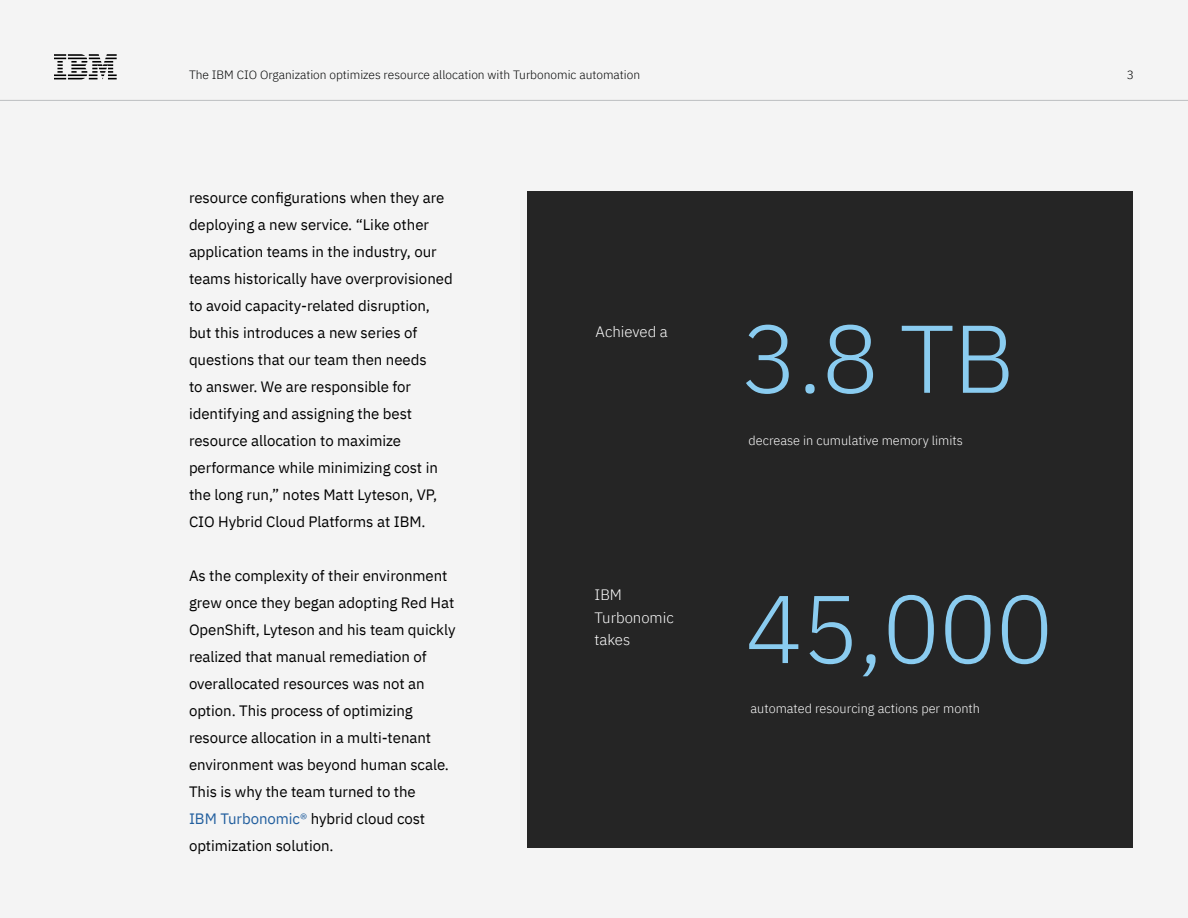
<style>
.page{position:relative;width:1188px;height:918px;background:#f4f4f4}
.page>*{position:absolute;margin:0;border:0;box-sizing:border-box;transform-origin:0 0}
.t1{font:300 96px "IBM Plex Sans";letter-spacing:-.01em;color:#8accf0}
.Body_copy{font:15px/27px "IBM Plex Sans";letter-spacing:-.005em;color:#000}
.t2{font:300 15px/22.5px "IBM Plex Sans";color:#fff}
.t3{font:300 12.75px "IBM Plex Sans";color:#fff}
.t4{font:300 12px "IBM Plex Sans";color:#000101}
.s1{color:#215e9e}
</style>
<div class="page">
<svg style="left:54px;top:54px;width:63px;height:25px"></svg>
<hr style="left:0;top:100px;width:1188px;height:1px;background:#bcbec0">
<div style="left:528px;top:191px;width:605px;height:657px;background:#252525"></div>
<p class="t4" style="left:189px;top:66px;width:453px">The IBM CIO Organization optimizes resource allocation with Turbonomic automation</p>
<p class="t4" style="left:1127px;top:66px;width:9px">3</p>
<p class="Body_copy" style="left:189px;top:183px;width:265px">resource configurations when they are deploying a new service. “Like other application teams in the industry, our teams historically have overprovisioned to avoid capacity-related disruption, but this introduces a new series of questions that our team then needs<br>to answer. We are responsible for identifying and assigning the best resource allocation to maximize performance while minimizing cost in the long run,” notes Matt Lyteson, VP, CIO Hybrid Cloud Platforms at IBM.</p>
<p class="Body_copy" style="left:189px;top:561px;width:268px">As the complexity of their environment grew once they began adopting Red Hat OpenShift, Lyteson and his team quickly realized that manual remediation of overallocated resources was not an option. This process of optimizing resource allocation in a multi-tenant environment was beyond human scale.<br>This is why the team turned to the<br><span class="s1">IBM Turbonomic®</span> hybrid cloud cost optimization solution.</p>
<p class="t2" style="left:596px;top:319px;width:74px">Achieved a</p>
<p class="t2" style="left:595px;top:582px;width:29px">IBM</p>
<p class="t2" style="left:595px;top:605px;width:81px">Turbonomic takes</p>
<p class="t1" style="left:741px;top:286px;width:275px">3.8 TB</p>
<p class="t3" style="left:748px;top:431px;width:216px">decrease in cumulative memory limits</p>
<p class="t1" style="left:745px;top:557px;width:310px">45,000</p>
<p class="t3" style="left:751px;top:699px;width:231px">automated resourcing actions per month</p>
</div>
